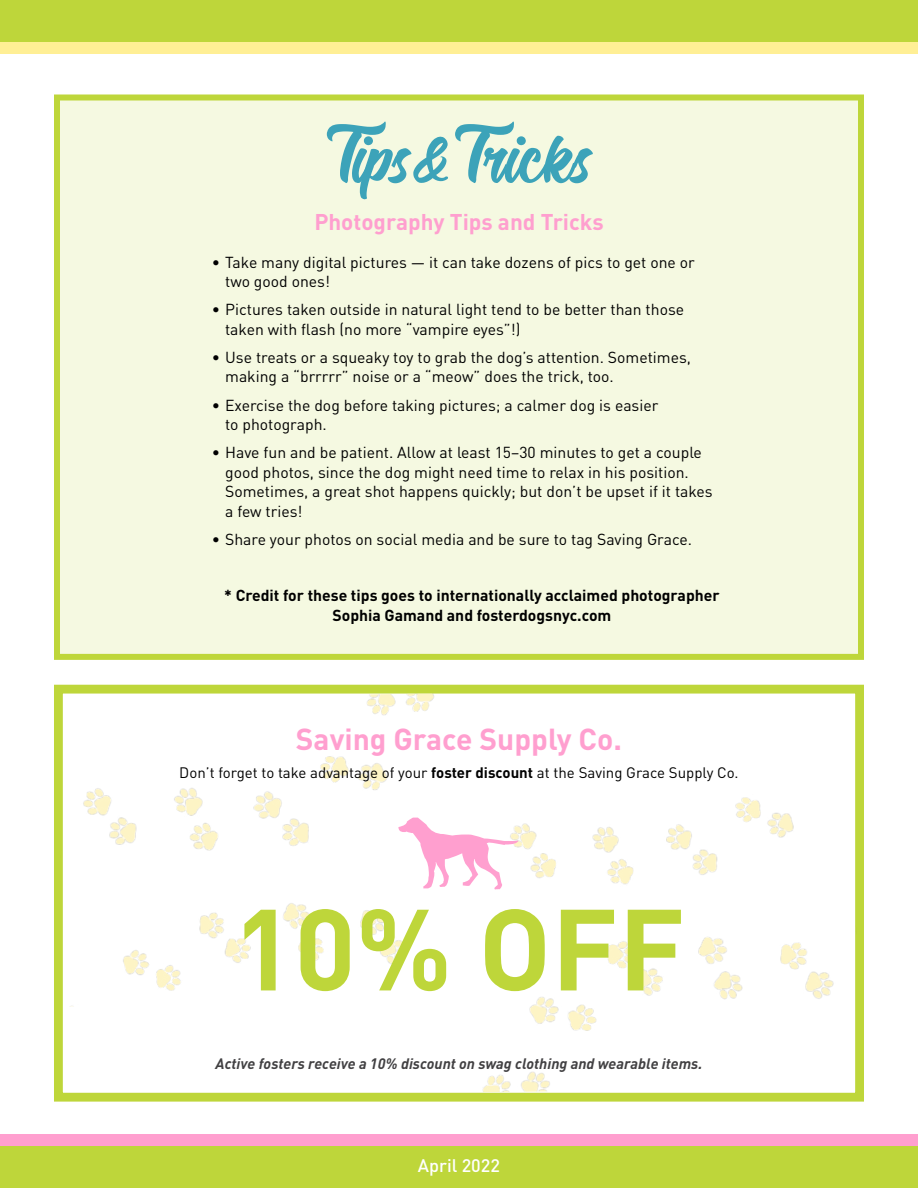
<style>
.page{position:relative;width:918px;height:1188px;background:#fff}
.page>*{position:absolute;margin:0;border:0;box-sizing:border-box;transform-origin:0 0}
.t1{font:700 113.4px "DIN";color:#bed63a}
.t2{font:113.4px "candogtfb";color:#ff9fcf}
.t3{font:700 88.5px "Candelion";color:#3ca3b9}
.t4{font:700 30px "DIN";color:#ff9fcf}
.t5{font:700 22.5px "DIN";color:#ff9fcf}
.t6{font:500 18px "DIN";color:#fff}
.t7{font:15.75px/19.5px "DIN";color:#000}
.t8{font:700 15.75px/19.5px "DIN";color:#000;text-align:center}
.t9{font:15px "DIN";color:#000}
.t10{font:italic 700 15px "DIN";color:#414042}
.s1{font-weight:700}
</style>
<div class="page">
<div style="left:0;top:0;width:918px;height:48px;background:#bed63a"></div>
<div style="left:0;top:42px;width:918px;height:12px;background:#ffef95"></div>
<div style="left:0;top:1143px;width:918px;height:45px;background:#bed63a"></div>
<div style="left:0;top:1134px;width:918px;height:12px;background:#ff9fcf"></div>
<div style="left:54px;top:94px;width:810px;height:566px;background:#f5f9e1;border:6px solid #bed63a"></div>
<div style="left:54px;top:685px;width:810px;height:417px;border:9px solid #bed63a"></div>
<img style="left:58px;top:693px;width:386px;height:314px">
<img style="left:482px;top:787px;width:376px;height:305px">
<h2 class="t3" style="left:327px;top:104px;width:265px">Tips&amp;Tricks</h2>
<h3 class="t5" style="left:314px;top:208px;width:291px">Photography Tips and Tricks</h3>
<p class="t7" style="left:225px;top:252px;width:471px;text-indent:-13px">• Take many digital pictures — it can take dozens of pics to get one or two good ones!</p>
<p class="t7" style="left:225px;top:300px;width:461px;text-indent:-13px">• Pictures taken outside in natural light tend to be better than those taken with flash (no more “vampire eyes”!)</p>
<p class="t7" style="left:225px;top:347px;width:467px;text-indent:-13px">• Use treats or a squeaky toy to grab the dog’s attention. Sometimes, making a “brrrrr” noise or a “meow” does the trick, too.</p>
<p class="t7" style="left:225px;top:395px;width:435px;text-indent:-13px">• Exercise the dog before taking pictures; a calmer dog is easier to photograph.</p>
<p class="t7" style="left:225px;top:443px;width:489px;text-indent:-13px">• Have fun and be patient. Allow at least 15–30 minutes to get a couple good photos, since the dog might need time to relax in his position.<br>Sometimes, a great shot happens quickly; but don’t be upset if it takes a few tries!</p>
<p class="t7" style="left:212px;top:529px;width:482px">• Share your photos on social media and be sure to tag Saving Grace.</p>
<p class="t8" style="left:224px;top:585px;width:497px">* Credit for these tips goes to internationally acclaimed photographer<br>Sophia Gamand and fosterdogsnyc.com</p>
<h3 class="t4" style="left:296px;top:719px;width:328px">Saving Grace Supply Co.</h3>
<p class="t9" style="left:179px;top:764px;width:561px">Don’t forget to take advantage of your <span class="s1">foster discount</span> at the Saving Grace Supply Co.</p>
<h1 class="t2" style="left:398px;top:784px;width:123px">c</h1>
<h1 class="t1" style="left:233px;top:875px;width:454px">10% OFF</h1>
<p class="t10" style="left:216px;top:1054px;width:488px">Active fosters receive a 10% discount on swag clothing and wearable items.</p>
<p class="t6" style="left:418px;top:1154px;width:84px">April 2022</p>
</div>
